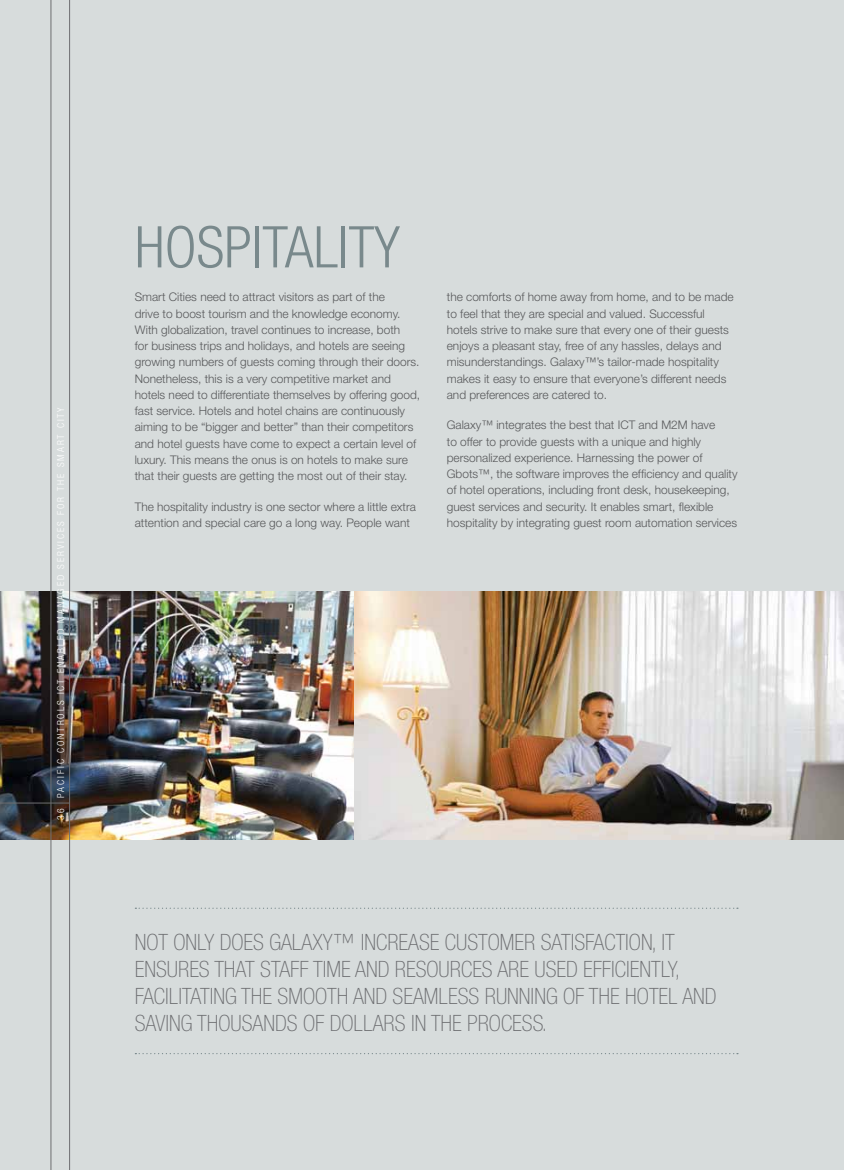
<style>
.page{position:relative;width:844px;height:1170px;background:#fff}
.page>*{position:absolute;margin:0;border:0;box-sizing:border-box;transform-origin:0 0}
.t1{font:300 condensed 57.5px "Helvetica Neue";color:#79898c}
.t2{font:100 condensed 22.5px "Helvetica Neue";color:#6d6e71}
.t3{font:300 11.88px/16.2px "Helvetica Neue";color:#58595b}
.t4{font:300 condensed 9.62px "Helvetica Neue";letter-spacing:.2em;color:#fff}
</style>
<div class="page">
<div style="left:0;top:0;width:843px;height:1169px;background:#d7dcdc"></div>
<svg style="left:135px;top:907px;width:599px;height:1px"></svg>
<img style="left:0;top:591px;width:843px;height:248px">
<hr style="left:69px;top:0;width:1px;height:1169px;background:#6d6e71">
<hr style="left:51px;top:0;width:1px;height:1169px;background:#6d6e71">
<hr style="left:0;top:802px;width:70px;height:1px;background:#6d6e71">
<svg style="left:135px;top:1053px;width:602px;height:1px"></svg>
<p class="t4" style="left:55px;top:819px;width:414px;rotate:-90deg">36 PACIFIC CONTROLS ICT ENABLED MANAGED SERVICES FOR THE SMART CITY</p>
<h1 class="t1" style="left:135px;top:214px;width:266px">HOSPITALITY</h1>
<p class="t3" style="left:135px;top:289px;width:287px">Smart Cities need to attract visitors as part of the<br>drive to boost tourism and the knowledge economy.<br>With globalization, travel continues to increase, both<br>for business trips and holidays, and hotels are seeing growing numbers of guests coming through their doors.<br>Nonetheless, this is a very competitive market and hotels need to differentiate themselves by offering good, fast service. Hotels and hotel chains are continuously aiming to be “bigger and better” than their competitors and hotel guests have come to expect a certain level of luxury. This means the onus is on hotels to make sure that their guests are getting the most out of their stay.</p>
<p class="t3" style="left:135px;top:498px;width:283px">The hospitality industry is one sector where a little extra attention and special care go a long way. People want</p>
<p class="t3" style="left:446px;top:289px;width:288px">the comforts of home away from home, and to be made to feel that they are special and valued. Successful hotels strive to make sure that every one of their guests enjoys a pleasant stay, free of any hassles, delays and misunderstandings. Galaxy™’s tailor-made hospitality makes it easy to ensure that everyone’s different needs and preferences are catered to.</p>
<p class="t3" style="left:446px;top:416px;width:292px">Galaxy™ integrates the best that ICT and M2M have<br>to offer to provide guests with a unique and highly personalized experience. Harnessing the power of Gbots™, the software improves the efficiency and quality of hotel operations, including front desk, housekeeping, guest services and security. It enables smart, flexible hospitality by integrating guest room automation services</p>
<h2 class="t2" style="left:135px;top:929px;width:50px">NOT ONLY</h2>
<h2 class="t2" style="left:220px;top:929px;width:12px">DOES</h2>
<h2 class="t2" style="left:269px;top:929px;width:102px">GALAXY™ INCREASE</h2>
<h2 class="t2" style="left:444px;top:929px;width:35px">CUSTOMER</h2>
<h2 class="t2" style="left:540px;top:929px;width:11px">SATISFACTION</h2>
<h2 class="t2" style="left:651px;top:929px;width:17px">, IT</h2>
<h2 class="t2" style="left:135px;top:956px;width:91px">ENSURES THAT</h2>
<h2 class="t2" style="left:260px;top:956px;width:11px">STAFF</h2>
<h2 class="t2" style="left:313px;top:956px;width:11px">TIME</h2>
<h2 class="t2" style="left:355px;top:956px;width:13px">AND</h2>
<h2 class="t2" style="left:394px;top:956px;width:12px">RESO</h2>
<h2 class="t2" style="left:438px;top:956px;width:23px">URCES</h2>
<h2 class="t2" style="left:497px;top:956px;width:96px">ARE USED EFFICIENTLY</h2>
<h2 class="t2" style="left:674px;top:956px;width:7px">,</h2>
<h2 class="t2" style="left:135px;top:983px;width:10px">FACILITATING</h2>
<h2 class="t2" style="left:241px;top:983px;width:49px">THE SMOOTH</h2>
<h2 class="t2" style="left:353px;top:983px;width:13px">AND</h2>
<h2 class="t2" style="left:392px;top:983px;width:12px">SEAMLESS</h2>
<h2 class="t2" style="left:484px;top:983px;width:34px">RUNNING</h2>
<h2 class="t2" style="left:563px;top:983px;width:74px">OFTHE HOTEL</h2>
<h2 class="t2" style="left:682px;top:983px;width:13px">AND</h2>
<h2 class="t2" style="left:135px;top:1010px;width:11px">SAVING</h2>
<h2 class="t2" style="left:197px;top:1010px;width:57px">THOUSANDS</h2>
<h2 class="t2" style="left:303px;top:1010px;width:39px">OF DOLLARS</h2>
<h2 class="t2" style="left:411px;top:1010px;width:68px">INTHE PROCESS</h2>
<h2 class="t2" style="left:541px;top:1010px;width:7px">.</h2>
</div>
